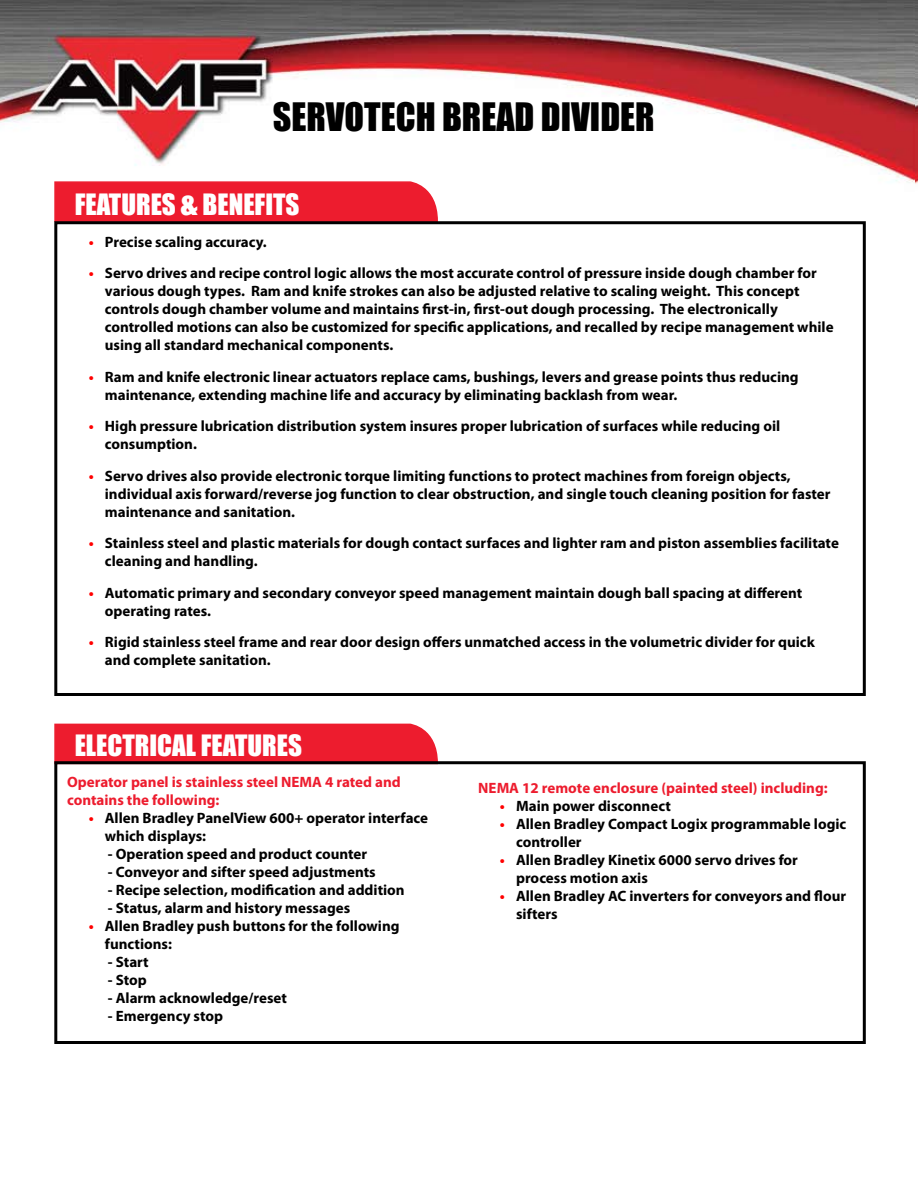
<style>
.page{position:relative;width:918px;height:1188px;background:#fff}
.page>*{position:absolute;margin:0;border:0;box-sizing:border-box;transform-origin:0 0}
.t1{font:36px "Impact";color:#000}
.t2{font:27px "Impact";color:#fff}
.t3{font:700 15px/18px "Myriad Pro";color:#000}
.t4{font:700 15px/18px "Myriad Pro";color:#ed1c2e}
.s1{font-size:30px}
.s2{color:#f00}
</style>
<div class="page">
<img style="left:914px;top:0;width:4px;height:184px">
<img style="left:0;top:0;width:914px;height:183px">
<div style="left:54px;top:181px;width:385px;height:40px;background:#ed1c2e"></div>
<div style="left:54px;top:723px;width:384px;height:38px;background:#ed1c2e"></div>
<div style="left:54px;top:221px;width:812px;height:475px;border:3px solid #000"></div>
<div style="left:54px;top:761px;width:812px;height:283px;border:3px solid #000"></div>
<h1 class="t1" style="left:273px;top:89px;width:383px">SERVOTECH BREAD DIVIDER</h1>
<h2 class="t2" style="left:75px;top:183px;width:226px">FEATURES <span class="s1">&amp;</span> BENEFITS</h2>
<p class="t3" style="left:89px;top:232px;width:180px"><span class="s2">•</span> Precise scaling accuracy.</p>
<p class="t3" style="left:105px;top:264px;width:730px;text-indent:-16px"><span class="s2">•</span> Servo drives and recipe control logic allows the most accurate control of pressure inside dough chamber for various dough types. Ram and knife strokes can also be adjusted relative to scaling weight. This concept controls dough chamber volume and maintains first-in, first-out dough processing. The electronically controlled motions can also be customized for specific applications, and recalled by recipe management while using all standard mechanical components.</p>
<p class="t3" style="left:105px;top:367px;width:695px;text-indent:-16px"><span class="s2">•</span> Ram and knife electronic linear actuators replace cams, bushings, levers and grease points thus reducing maintenance, extending machine life and accuracy by eliminating backlash from wear.</p>
<p class="t3" style="left:105px;top:417px;width:677px;text-indent:-16px"><span class="s2">•</span> High pressure lubrication distribution system insures proper lubrication of surfaces while reducing oil consumption.</p>
<p class="t3" style="left:105px;top:466px;width:727px;text-indent:-16px"><span class="s2">•</span> Servo drives also provide electronic torque limiting functions to protect machines from foreign objects, individual axis forward/reverse jog function to clear obstruction, and single touch cleaning position for faster maintenance and sanitation.</p>
<p class="t3" style="left:105px;top:534px;width:736px;text-indent:-16px"><span class="s2">•</span> Stainless steel and plastic materials for dough contact surfaces and lighter ram and piston assemblies facilitate cleaning and handling.</p>
<p class="t3" style="left:105px;top:583px;width:699px;text-indent:-16px"><span class="s2">•</span> Automatic primary and secondary conveyor speed management maintain dough ball spacing at different operating rates.</p>
<p class="t3" style="left:105px;top:633px;width:711px;text-indent:-16px"><span class="s2">•</span> Rigid stainless steel frame and rear door design offers unmatched access in the volumetric divider for quick and complete sanitation.</p>
<h2 class="t2" style="left:75px;top:724px;width:229px">ELECTRICAL FEATURES</h2>
<p class="t4" style="left:67px;top:773px;width:335px">Operator panel is stainless steel NEMA 4 rated and contains the following:</p>
<p class="t3" style="left:105px;top:809px;width:325px;text-indent:-16px"><span class="s2">•</span> Allen Bradley PanelView 600+ operator interface which displays:</p>
<p class="t3" style="left:108px;top:845px;width:261px">- Operation speed and product counter</p>
<p class="t3" style="left:108px;top:863px;width:269px">- Conveyor and sifter speed adjustments</p>
<p class="t3" style="left:108px;top:881px;width:298px">- Recipe selection, modification and addition</p>
<p class="t3" style="left:108px;top:899px;width:244px">- Status, alarm and history messages</p>
<p class="t3" style="left:105px;top:917px;width:296px;text-indent:-16px"><span class="s2">•</span> Allen Bradley push buttons for the following functions:</p>
<p class="t3" style="left:108px;top:953px;width:42px">- Start</p>
<p class="t3" style="left:108px;top:971px;width:40px">- Stop</p>
<p class="t3" style="left:108px;top:989px;width:181px">- Alarm acknowledge/reset</p>
<p class="t3" style="left:108px;top:1007px;width:117px">- Emergency stop</p>
<p class="t4" style="left:478px;top:779px;width:351px">NEMA 12 remote enclosure (painted steel) including:</p>
<p class="t3" style="left:500px;top:797px;width:172px"><span class="s2">•</span> Main power disconnect</p>
<p class="t3" style="left:516px;top:815px;width:332px;text-indent:-16px"><span class="s2">•</span> Allen Bradley Compact Logix programmable logic controller</p>
<p class="t3" style="left:516px;top:851px;width:283px;text-indent:-16px"><span class="s2">•</span> Allen Bradley Kinetix 6000 servo drives for process motion axis</p>
<p class="t3" style="left:516px;top:887px;width:332px;text-indent:-16px"><span class="s2">•</span> Allen Bradley AC inverters for conveyors and flour sifters</p>
</div>
